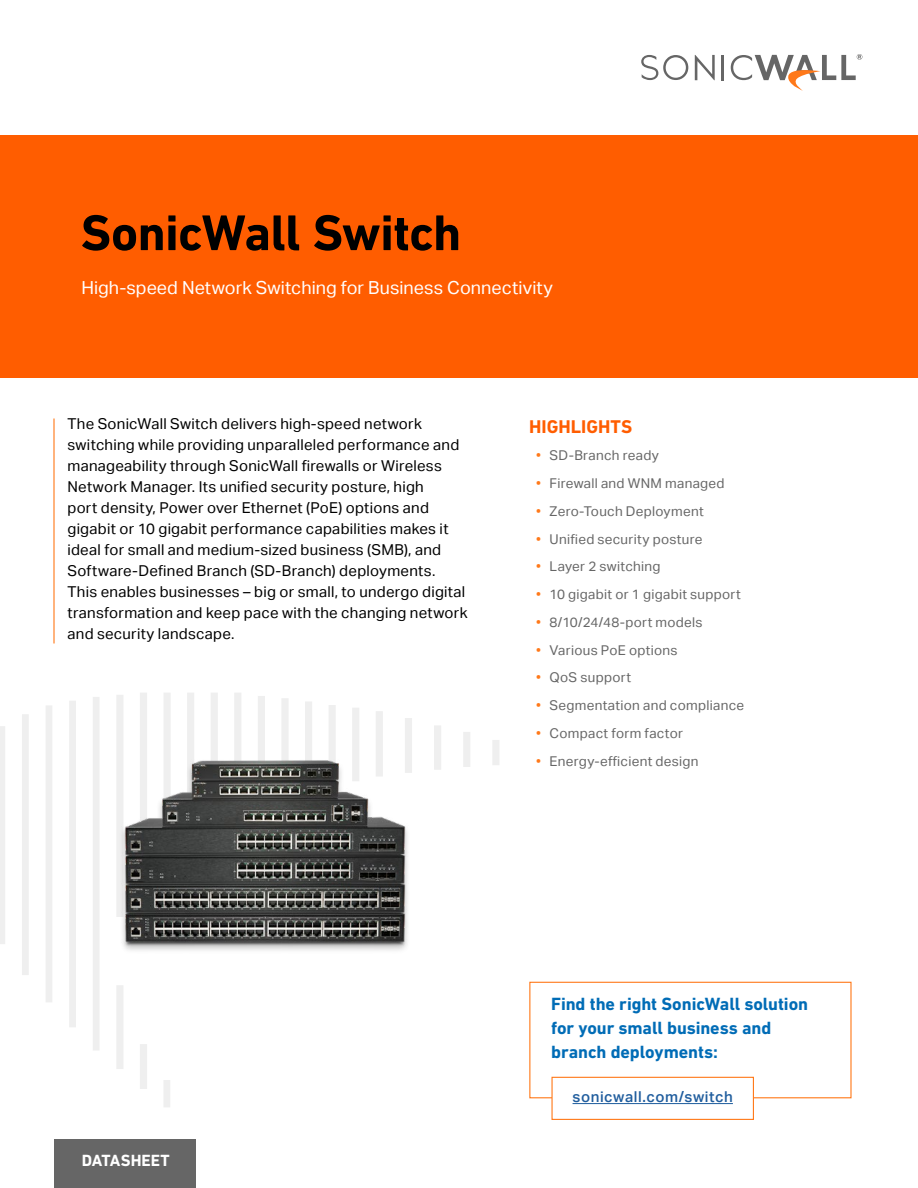
<style>
.page{position:relative;width:918px;height:1188px;background:#fff}
.page>*{position:absolute;margin:0;border:0;box-sizing:border-box;transform-origin:0 0}
.t1{font:700 51px "DIN Next LT Pro";letter-spacing:-.015em;color:#000}
.t2{font:700 18.75px "DIN Next LT Pro";color:#ff5d00}
.t3{font:700 18px/24px "DIN Next LT Pro";letter-spacing:-.005em;color:#006cb6}
.t4{font:18px "Aktiv Grotesk";letter-spacing:.005em;color:#fff}
.t5{font:700 16.5px "DIN Next LT Pro";letter-spacing:.005em;color:#fff}
.t6{font:15px/21px "Aktiv Grotesk";letter-spacing:.02em;color:#000}
.t7{font:500 15px "Aktiv Grotesk";letter-spacing:.035em;color:#215e9e}
.t8{font:13.5px "Aktiv Grotesk";letter-spacing:.02em;color:#666}
.s1{color:#ff791a}
</style>
<div class="page">
<svg style="left:0;top:693px;width:499px;height:414px"></svg>
<div style="left:529px;top:982px;width:323px;height:116px;border:1px solid #ff791a"></div>
<div style="left:552px;top:1077px;width:201px;height:42px;background:#fff"></div>
<hr style="left:573px;top:1103px;width:160px;height:1px;background:#215e9e">
<div style="left:551px;top:1077px;width:203px;height:43px;border:1px solid #ff791a"></div>
<svg style="left:695px;top:55px;width:20px;height:25px"></svg>
<hr style="left:722px;top:55px;width:2px;height:25px;background:#666">
<svg style="left:641px;top:55px;width:47px;height:25px"></svg>
<svg style="left:731px;top:54px;width:131px;height:37px"></svg>
<div style="left:54px;top:1140px;width:141px;height:48px;background:#666"></div>
<div style="left:0;top:135px;width:918px;height:243px;background:#ff5d00"></div>
<hr style="left:53px;top:418px;width:2px;height:225px;background:#ff791a">
<img style="left:109px;top:725px;width:312px;height:242px">
<h1 class="t1" style="left:81px;top:203px;width:382px">SonicWall Switch</h1>
<p class="t4" style="left:81px;top:278px;width:473px">High-speed Network Switching for Business Connectivity</p>
<p class="t6" style="left:68px;top:414px;width:402px">The SonicWall Switch delivers high-speed network switching while providing unparalleled performance and manageability through SonicWall firewalls or Wireless Network Manager. Its unified security posture, high<br>port density, Power over Ethernet (PoE) options and gigabit or 10 gigabit performance capabilities makes it ideal for small and medium-sized business (SMB), and Software-Defined Branch (SD-Branch) deployments.<br>This enables businesses – big or small, to undergo digital transformation and keep pace with the changing network and security landscape.</p>
<p class="t2" style="left:529px;top:415px;width:104px">HIGHLIGHTS</p>
<p class="t8" style="left:536px;top:448px;width:124px"><span class="s1">•</span> SD-Branch ready</p>
<p class="t8" style="left:536px;top:476px;width:190px"><span class="s1">•</span> Firewall and WNM managed</p>
<p class="t8" style="left:536px;top:503px;width:169px"><span class="s1">•</span> Zero-Touch Deployment</p>
<p class="t8" style="left:536px;top:531px;width:168px"><span class="s1">•</span> Unified security posture</p>
<p class="t8" style="left:536px;top:559px;width:126px"><span class="s1">•</span> Layer 2 switching</p>
<p class="t8" style="left:536px;top:587px;width:206px"><span class="s1">•</span> 10 gigabit or 1 gigabit support</p>
<p class="t8" style="left:536px;top:614px;width:168px"><span class="s1">•</span> 8/10/24/48-port models</p>
<p class="t8" style="left:536px;top:642px;width:143px"><span class="s1">•</span> Various PoE options</p>
<p class="t8" style="left:536px;top:670px;width:97px"><span class="s1">•</span> QoS support</p>
<p class="t8" style="left:536px;top:698px;width:210px"><span class="s1">•</span> Segmentation and compliance</p>
<p class="t8" style="left:536px;top:725px;width:148px"><span class="s1">•</span> Compact form factor</p>
<p class="t8" style="left:536px;top:753px;width:164px"><span class="s1">•</span> Energy-efficient design</p>
<p class="t5" style="left:82px;top:1150px;width:90px">DATASHEET</p>
<p class="t3" style="left:551px;top:992px;width:258px">Find the right SonicWall solution for your small business and branch deployments:</p>
<p class="t7" style="left:573px;top:1088px;width:162px">sonicwall.com/switch</p>
</div>
